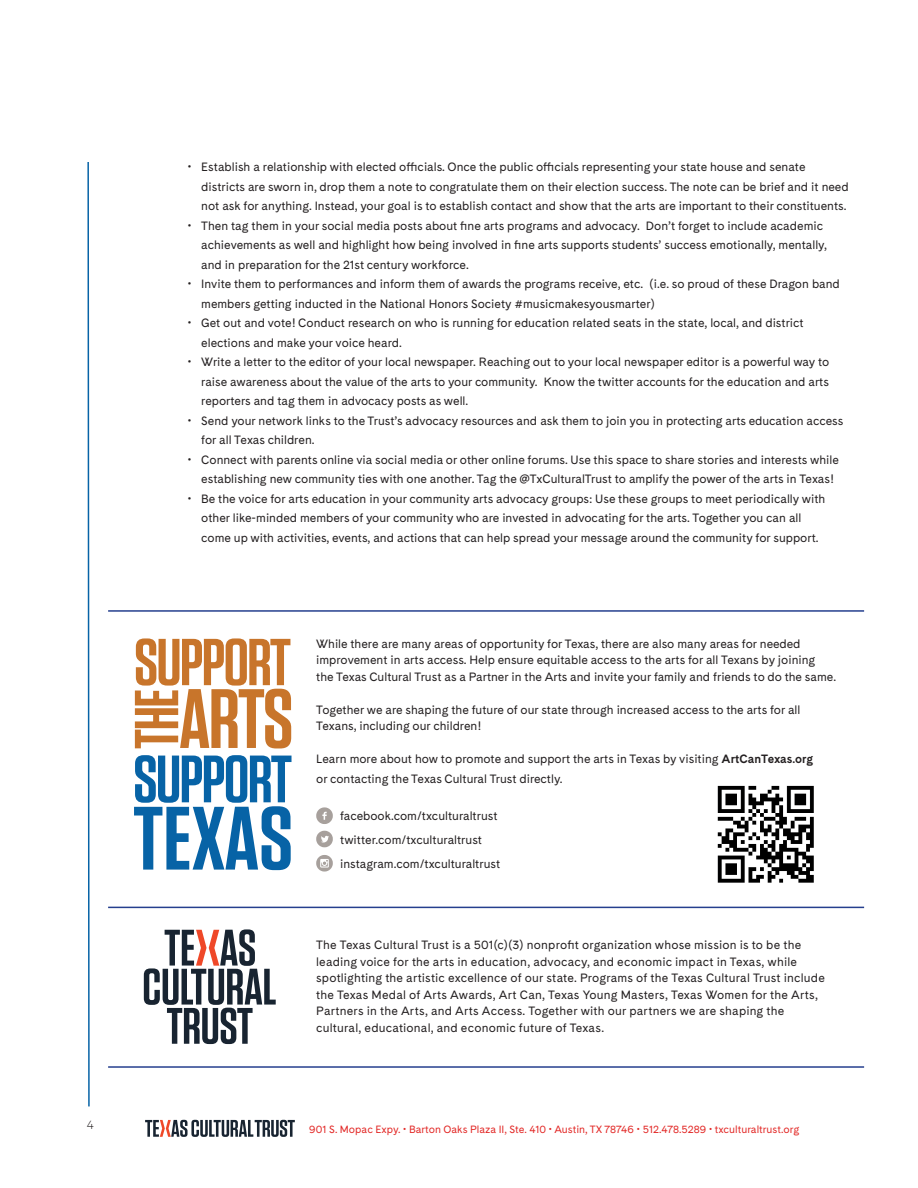
<style>
.page{position:relative;width:918px;height:1188px;background:#fff}
.page>*{position:absolute;margin:0;border:0;box-sizing:border-box;transform-origin:0 0}
.t1{font:12px/19.5px "Cadiz";color:#231f20}
.t2{font:300 12px "Cadiz";color:#231f20}
.t3{font:10.5px "Cadiz";color:#e22725}
.s1{font-weight:700}
</style>
<div class="page">
<svg style="left:145px;top:1120px;width:150px;height:17px"></svg>
<img style="left:717px;top:785px;width:97px;height:98px">
<svg style="left:87px;top:162px;width:3px;height:945px"></svg>
<hr style="left:108px;top:610px;width:756px;height:2px;background:#253f8e">
<svg style="left:134px;top:755px;width:158px;height:115px"></svg>
<svg style="left:135px;top:638px;width:156px;height:110px"></svg>
<hr style="left:108px;top:907px;width:756px;height:1px;background:#253f8e">
<hr style="left:108px;top:1066px;width:756px;height:2px;background:#253f8e">
<svg style="left:316px;top:855px;width:17px;height:17px"></svg>
<svg style="left:316px;top:831px;width:17px;height:16px"></svg>
<svg style="left:316px;top:807px;width:17px;height:17px"></svg>
<svg style="left:144px;top:929px;width:132px;height:115px"></svg>
<p class="t2" style="left:87px;top:1116px;width:9px">4</p>
<p class="t1" style="left:201px;top:157px;width:649px;text-indent:-14px">• Establish a relationship with elected officials. Once the public officials representing your state house and senate districts are sworn in, drop them a note to congratulate them on their election success. The note can be brief and it need not ask for anything. Instead, your goal is to establish contact and show that the arts are important to their constituents.</p>
<p class="t1" style="left:201px;top:215px;width:627px;text-indent:-14px">• Then tag them in your social media posts about fine arts programs and advocacy. Don’t forget to include academic achievements as well and highlight how being involved in fine arts supports students’ success emotionally, mentally, and in preparation for the 21st century workforce.</p>
<p class="t1" style="left:201px;top:274px;width:640px;text-indent:-14px">• Invite them to performances and inform them of awards the programs receive, etc. (i.e. so proud of these Dragon band members getting inducted in the National Honors Society #musicmakesyousmarter)</p>
<p class="t1" style="left:201px;top:313px;width:604px;text-indent:-14px">• Get out and vote! Conduct research on who is running for education related seats in the state, local, and district elections and make your voice heard.</p>
<p class="t1" style="left:201px;top:352px;width:630px;text-align:justify;text-indent:-14px">• Write a letter to the editor of your local newspaper. Reaching out to your local newspaper editor is a powerful way to raise awareness about the value of the arts to your community. Know the twitter accounts for the education and arts reporters and tag them in advocacy posts as well.</p>
<p class="t1" style="left:201px;top:410px;width:644px;text-indent:-14px">• Send your network links to the Trust’s advocacy resources and ask them to join you in protecting arts education access for all Texas children.</p>
<p class="t1" style="left:201px;top:449px;width:639px;text-indent:-14px">• Connect with parents online via social media or other online forums. Use this space to share stories and interests while establishing new community ties with one another. Tag the @TxCulturalTrust to amplify the power of the arts in Texas!</p>
<p class="t1" style="left:201px;top:488px;width:626px;text-indent:-14px">• Be the voice for arts education in your community arts advocacy groups: Use these groups to meet periodically with other like-minded members of your community who are invested in advocating for the arts. Together you can all come up with activities, events, and actions that can help spread your message around the community for support.</p>
<p class="t1" style="left:316px;top:635px;width:521px;line-height:16.5px">While there are many areas of opportunity for Texas, there are also many areas for needed improvement in arts access. Help ensure equitable access to the arts for all Texans by joining<br>the Texas Cultural Trust as a Partner in the Arts and invite your family and friends to do the same.</p>
<p class="t1" style="left:316px;top:701px;width:486px;line-height:16.5px">Together we are shaping the future of our state through increased access to the arts for all<br>Texans, including our children!</p>
<p class="t1" style="left:316px;top:749px;width:498px">Learn more about how to promote and support the arts in Texas by visiting <span class="s1">ArtCanTexas.org </span>or contacting the Texas Cultural Trust directly.</p>
<p class="t1" style="left:340px;top:804px;width:162px;line-height:24px">facebook.com/txculturaltrust twitter.com/txculturaltrust instagram.com/txculturaltrust</p>
<p class="t1" style="left:316px;top:937px;width:510px;line-height:16.5px">The Texas Cultural Trust is a 501(c)(3) nonprofit organization whose mission is to be the leading voice for the arts in education, advocacy, and economic impact in Texas, while spotlighting the artistic excellence of our state. Programs of the Texas Cultural Trust include the Texas Medal of Arts Awards, Art Can, Texas Young Masters, Texas Women for the Arts, Partners in the Arts, and Arts Access. Together with our partners we are shaping the cultural, educational, and economic future of Texas.</p>
<p class="t3" style="left:309px;top:1122px;width:491px">901 S. Mopac Expy. • Barton Oaks Plaza II, Ste. 410 • Austin, TX 78746 • 512.478.5289 • txculturaltrust.org</p>
</div>
